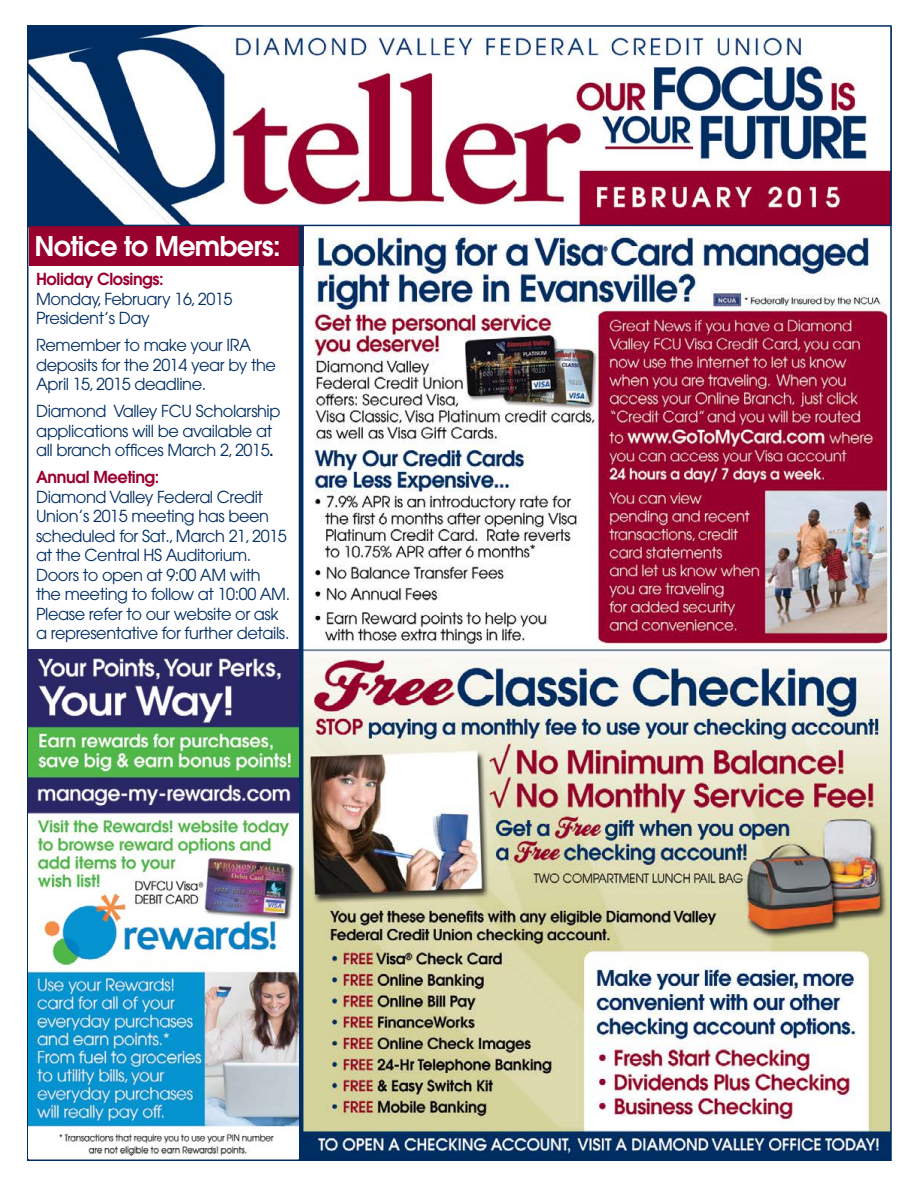
<style>
.page{position:relative;width:918px;height:1188px;background:#fff}
.page>*{position:absolute;margin:0;border:0;box-sizing:border-box;transform-origin:0 0}
.t1{font:600 27px "Avant Garde";letter-spacing:-.025em;color:#fff}
.t2{font:16.5px/19.5px "Avant Garde";letter-spacing:-.025em;color:#002d62}
.t3{font:600 16.5px "Avant Garde";letter-spacing:-.025em;color:#98002e}
.s1{font-weight:600}
</style>
<div class="page">
<img style="left:303px;top:226px;width:586px;height:932px">
<div style="left:29px;top:226px;width:274px;height:40px;background:#98002e"></div>
<hr style="left:299px;top:222px;width:4px;height:939px;background:#002d62">
<img style="left:30px;top:28px;width:859px;height:195px">
<div style="left:27px;top:25px;width:865px;height:201px;border:2px solid #002d62"></div>
<img style="left:29px;top:649px;width:270px;height:508px">
<h1 class="t1" style="left:35px;top:229px;width:248px">Notice to Members:</h1>
<p class="t3" style="left:36px;top:268px;width:129px">Holiday Closings:</p>
<p class="t2" style="left:36px;top:289px;width:198px">Monday, February 16, 2015<br>President’s Day</p>
<p class="t2" style="left:36px;top:336px;width:241px">Remember to make your IRA deposits for the 2014 year by the<br>April 15, 2015 deadline.</p>
<p class="t2" style="left:36px;top:402px;width:246px">Diamond Valley FCU Scholarship applications will be available at all branch offices March 2, 2015<span class="s1">.</span></p>
<p class="t3" style="left:36px;top:466px;width:125px">Annual Meeting:</p>
<p class="t2" style="left:36px;top:487px;width:256px">Diamond Valley Federal Credit<br>Union’s 2015 meeting has been scheduled for Sat., March 21, 2015 at the Central HS Auditorium.<br>Doors to open at 9:00 AM with<br>the meeting to follow at 10:00 AM.<br>Please refer to our website or ask a representative for further details.</p>
</div>
